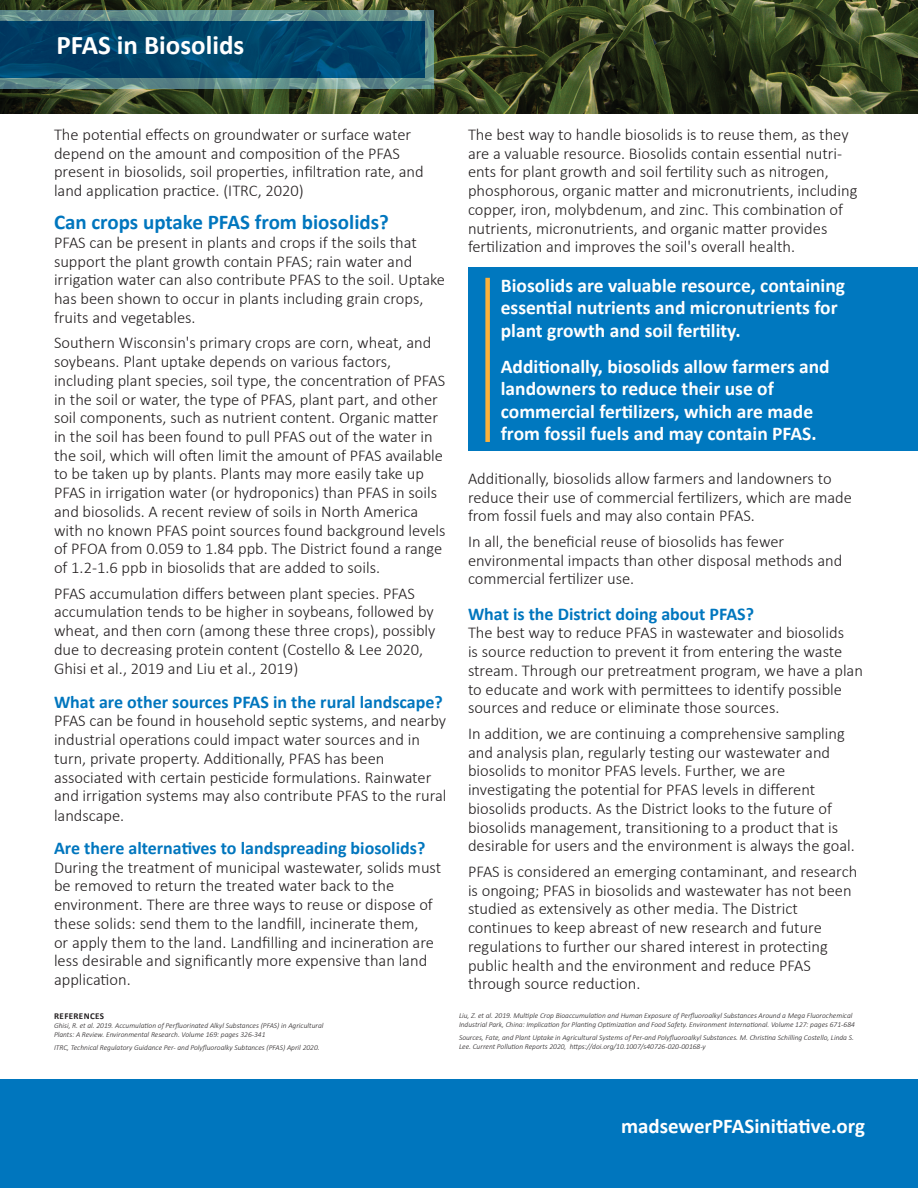
<style>
.page{position:relative;width:918px;height:1188px;background:#fff}
.page>*{position:absolute;margin:0;border:0;box-sizing:border-box;transform-origin:0 0}
.t1{font:700 27px "Calibri";color:#fff}
.t2{font:700 21px "Calibri";color:#0076be}
.t3{font:700 21px "Calibri";color:#fff}
.t4{font:700 19.5px/22.5px "Calibri";color:#fff}
.t5{font:700 18px "Calibri";color:#0076be}
.t6{font:300 16.5px/18.8px "Calibri";color:#231f20}
.t7{font:700 9px "Calibri";letter-spacing:.04em;color:#231f20}
.t8{font:italic 300 7.5px/9px "Calibri";color:#231f20}
</style>
<div class="page">
<img style="left:0;top:0;width:918px;height:113px">
<svg style="left:0;top:11px;width:434px;height:78px;background:#658f8d"></svg>
<svg style="left:0;top:21px;width:425px;height:57px;background:#004168"></svg>
<div style="left:0;top:1080px;width:918px;height:108px;background:#0076be"></div>
<div style="left:469px;top:267px;width:449px;height:183px;background:#0078bf"></div>
<div style="left:485px;top:278px;width:5px;height:164px;background:#fcb13b"></div>
<h1 class="t1" style="left:56px;top:26px;width:189px">PFAS in Biosolids</h1>
<p class="t6" style="left:54px;top:125px;width:371px">The potential effects on groundwater or surface water depend on the amount and composition of the PFAS present in biosolids, soil properties, infiltration rate, and land application practice. (ITRC, 2020)</p>
<p class="t2" style="left:54px;top:207px;width:336px">Can crops uptake PFAS from biosolids?</p>
<p class="t6" style="left:54px;top:233px;width:393px">PFAS can be present in plants and crops if the soils that support the plant growth contain PFAS; rain water and irrigation water can also contribute PFAS to the soil. Uptake has been shown to occur in plants including grain crops, fruits and vegetables.</p>
<p class="t6" style="left:54px;top:333px;width:393px">Southern Wisconsin's primary crops are corn, wheat, and soybeans. Plant uptake depends on various factors, including plant species, soil type, the concentration of PFAS in the soil or water, the type of PFAS, plant part, and other soil components, such as nutrient content. Organic matter in the soil has been found to pull PFAS out of the water in the soil, which will often limit the amount of PFAS available to be taken up by plants. Plants may more easily take up PFAS in irrigation water (or hydroponics) than PFAS in soils and biosolids. A recent review of soils in North America with no known PFAS point sources found background levels of PFOA from 0.059 to 1.84 ppb. The District found a range of 1.2-1.6 ppb in biosolids that are added to soils.</p>
<p class="t6" style="left:54px;top:584px;width:383px">PFAS accumulation differs between plant species. PFAS accumulation tends to be higher in soybeans, followed by wheat, and then corn (among these three crops), possibly due to decreasing protein content (Costello &amp; Lee 2020, Ghisi et al., 2019 and Liu et al., 2019)</p>
<p class="t5" style="left:54px;top:689px;width:390px">What are other sources PFAS in the rural landscape?</p>
<p class="t6" style="left:54px;top:711px;width:394px">PFAS can be found in household septic systems, and nearby industrial operations could impact water sources and in turn, private property. Additionally, PFAS has been associated with certain pesticide formulations. Rainwater and irrigation systems may also contribute PFAS to the rural landscape.</p>
<p class="t5" style="left:54px;top:835px;width:373px">Are there alternatives to landspreading biosolids?</p>
<p class="t6" style="left:54px;top:858px;width:389px">During the treatment of municipal wastewater, solids must be removed to return the treated water back to the environment. There are three ways to reuse or dispose of these solids: send them to the landfill, incinerate them,<br>or apply them to the land. Landfilling and incineration are less desirable and significantly more expensive than land application.</p>
<p class="t7" style="left:54px;top:1010px;width:51px">REFERENCES</p>
<p class="t8" style="left:54px;top:1021px;width:271px">Ghisi, R. et al. 2019. Accumulation of Perfluorinated Alkyl Substances (PFAS) in Agricultural<br>Plants: A Review. Environmental Research. Volume 169: pages 326-341</p>
<p class="t8" style="left:54px;top:1043px;width:267px">ITRC, Technical Regulatory Guidance Per- and Polyfluoroalky Subtances (PFAS) April 2020.</p>
<p class="t6" style="left:468px;top:125px;width:391px">The best way to handle biosolids is to reuse them, as they are a valuable resource. Biosolids contain essential nutri&shy;ents for plant growth and soil fertility such as nitrogen, phosphorous, organic matter and micronutrients, including copper, iron, molybdenum, and zinc. This combination of nutrients, micronutrients, and organic matter provides fertilization and improves the soil's overall health.</p>
<p class="t4" style="left:501px;top:274px;width:346px">Biosolids are valuable resource, containing essential nutrients and micronutrients for plant growth and soil fertility.</p>
<p class="t4" style="left:501px;top:355px;width:330px">Additionally, biosolids allow farmers and landowners to reduce their use of commercial fertilizers, which are made from fossil fuels and may contain PFAS.</p>
<p class="t6" style="left:468px;top:469px;width:385px">Additionally, biosolids allow farmers and landowners to reduce their use of commercial fertilizers, which are made from fossil fuels and may also contain PFAS.</p>
<p class="t6" style="left:468px;top:532px;width:376px">In all, the beneficial reuse of biosolids has fewer environmental impacts than other disposal methods and commercial fertilizer use.</p>
<p class="t5" style="left:468px;top:601px;width:288px">What is the District doing about PFAS?</p>
<p class="t6" style="left:468px;top:623px;width:397px">The best way to reduce PFAS in wastewater and biosolids<br>is source reduction to prevent it from entering the waste stream. Through our pretreatment program, we have a plan to educate and work with permittees to identify possible sources and reduce or eliminate those sources.</p>
<p class="t6" style="left:468px;top:724px;width:388px">In addition, we are continuing a comprehensive sampling and analysis plan, regularly testing our wastewater and biosolids to monitor PFAS levels. Further, we are investigating the potential for PFAS levels in different biosolids products. As the District looks to the future of biosolids management, transitioning to a product that is desirable for users and the environment is always the goal.</p>
<p class="t6" style="left:468px;top:862px;width:391px">PFAS is considered an emerging contaminant, and research is ongoing; PFAS in biosolids and wastewater has not been studied as extensively as other media. The District continues to keep abreast of new research and future regulations to further our shared interest in protecting public health and the environment and reduce PFAS through source reduction.</p>
<p class="t8" style="left:459px;top:1011px;width:397px">Liu, Z. et al. 2019. Multiple Crop Bioaccumulation and Human Exposure of Perfluoroalkyl Substances Around a Mega Fluorochemical<br>Industrial Park, China: Implication for Planting Optimization and Food Safety. Environment International. Volume 127: pages 671-684</p>
<p class="t8" style="left:459px;top:1033px;width:396px">Sources, Fate, and Plant Uptake in Agricultural Systems of Per-and Polyfluoroalkyl Substances. M. Christina Schilling Costello, Linda S.<br>Lee. Current Pollution Reports 2020, https://doi.org/10.1007/s40726-020-00168-y</p>
<p class="t3" style="left:621px;top:1111px;width:246px">madsewerPFASinitiative.org</p>
</div>
